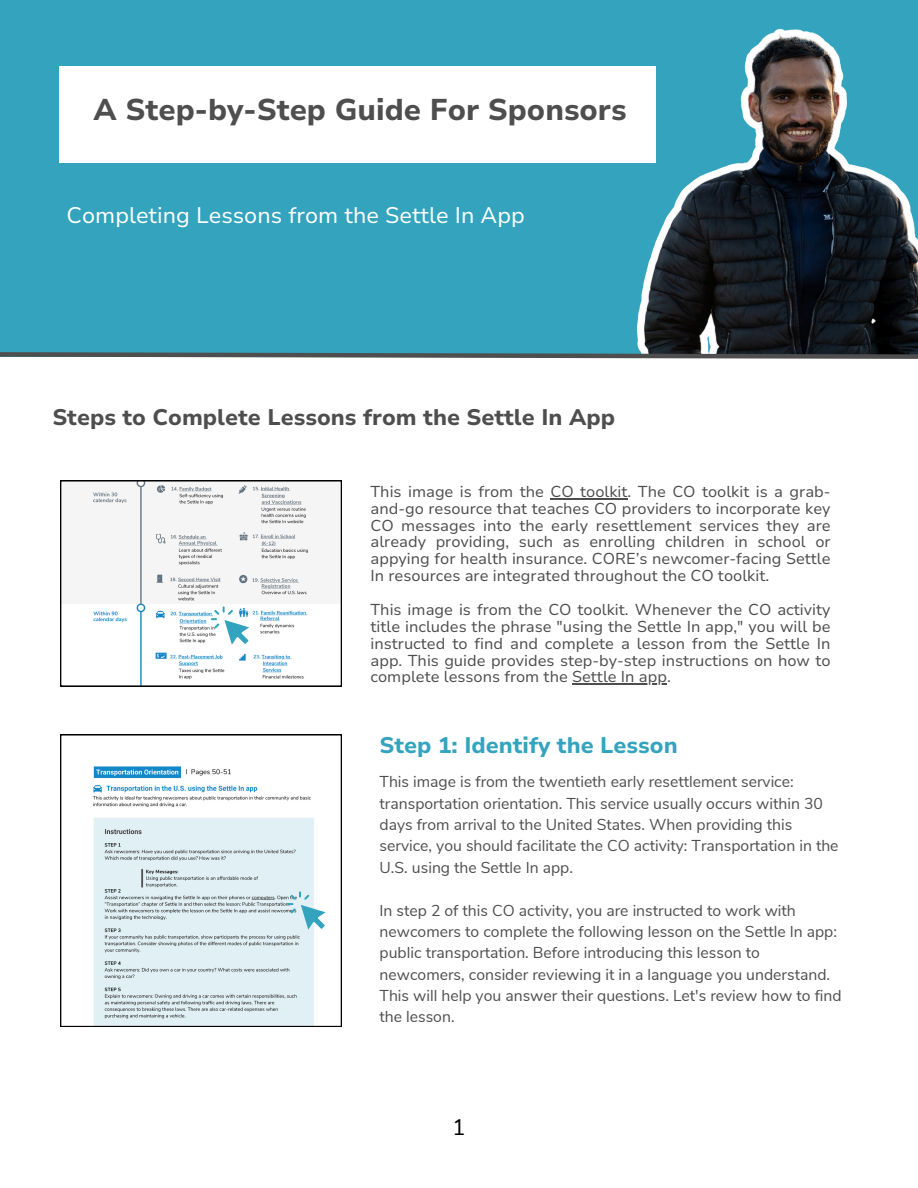
<style>
.page{position:relative;width:918px;height:1188px;background:#fff}
.page>*{position:absolute;margin:0;border:0;box-sizing:border-box;transform-origin:0 0}
.t1{font:800 30px "Nunito Sans 10 pt";color:#4e4e4e}
.t2{font:800 22.5px "Nunito Sans 10 pt";color:#4e4e4e}
.t3{font:22.5px "Nunito Sans 10 pt";color:#fff}
.t4{font:800 22.5px "Nunito Sans 10 pt";color:#34a4be}
.t5{font:22.5px "Nunito Sans";color:#000}
.t6{font:15.75px/16.8px "Nunito Sans 10 pt";color:#4e4e4e;text-align:justify}
.t7{font:15.75px/21.3px "Nunito Sans";color:#4e4e4e}
</style>
<div class="page">
<svg style="left:60px;top:480px;width:281px;height:206px"></svg>
<svg style="left:211px;top:606px;width:38px;height:39px"></svg>
<svg style="left:60px;top:734px;width:281px;height:293px"></svg>
<svg style="left:287px;top:891px;width:39px;height:39px"></svg>
<hr style="left:551px;top:498px;width:77px;height:1px;background:#4e4e4e">
<hr style="left:572px;top:684px;width:95px;height:1px;background:#4e4e4e">
<div style="left:0;top:0;width:918px;height:357px;background:#34a4be"></div>
<div style="left:60px;top:66px;width:596px;height:97px;background:#fff"></div>
<img style="left:637px;top:28px;width:281px;height:322px">
<svg style="left:0;top:350px;width:918px;height:9px"></svg>
<p class="t1" style="left:94px;top:89px;width:535px">A Step-by-Step Guide For Sponsors</p>
<h2 class="t3" style="left:67px;top:200px;width:460px">Completing Lessons from the Settle In App</h2>
<p class="t2" style="left:52px;top:403px;width:564px">Steps to Complete Lessons from the Settle In App</p>
<h2 class="t6" style="left:371px;top:483px;width:462px">This image is from the CO toolkit. The CO toolkit is a grab&shy;and-go resource that teaches CO providers to incorporate key CO messages into the early resettlement services they are already providing, such as enrolling children in school or appying for health insurance. CORE’s newcomer-facing Settle In resources are integrated throughout the CO toolkit.</h2>
<p class="t6" style="left:371px;top:601px;width:462px">This image is from the CO toolkit. Whenever the CO activity title includes the phrase "using the Settle In app," you will be instructed to find and complete a lesson from the Settle In app. This guide provides step-by-step instructions on how to complete lessons from the Settle In app.</p>
<p class="t4" style="left:380px;top:730px;width:300px">Step 1: Identify the Lesson</p>
<p class="t7" style="left:380px;top:772px;width:461px">This image is from the twentieth early resettlement service: transportation orientation. This service usually occurs within 30 days from arrival to the United States. When providing this service, you should facilitate the CO activity: Transportation in the U.S. using the Settle In app.</p>
<p class="t7" style="left:380px;top:900px;width:464px">In step 2 of this CO activity, you are instructed to work with newcomers to complete the following lesson on the Settle In app: public transportation. Before introducing this lesson to newcomers, consider reviewing it in a language you understand.<br>This will help you answer their questions. Let's review how to find the lesson.</p>
<p class="t5" style="left:452px;top:1113px;width:15px">1</p>
</div>
